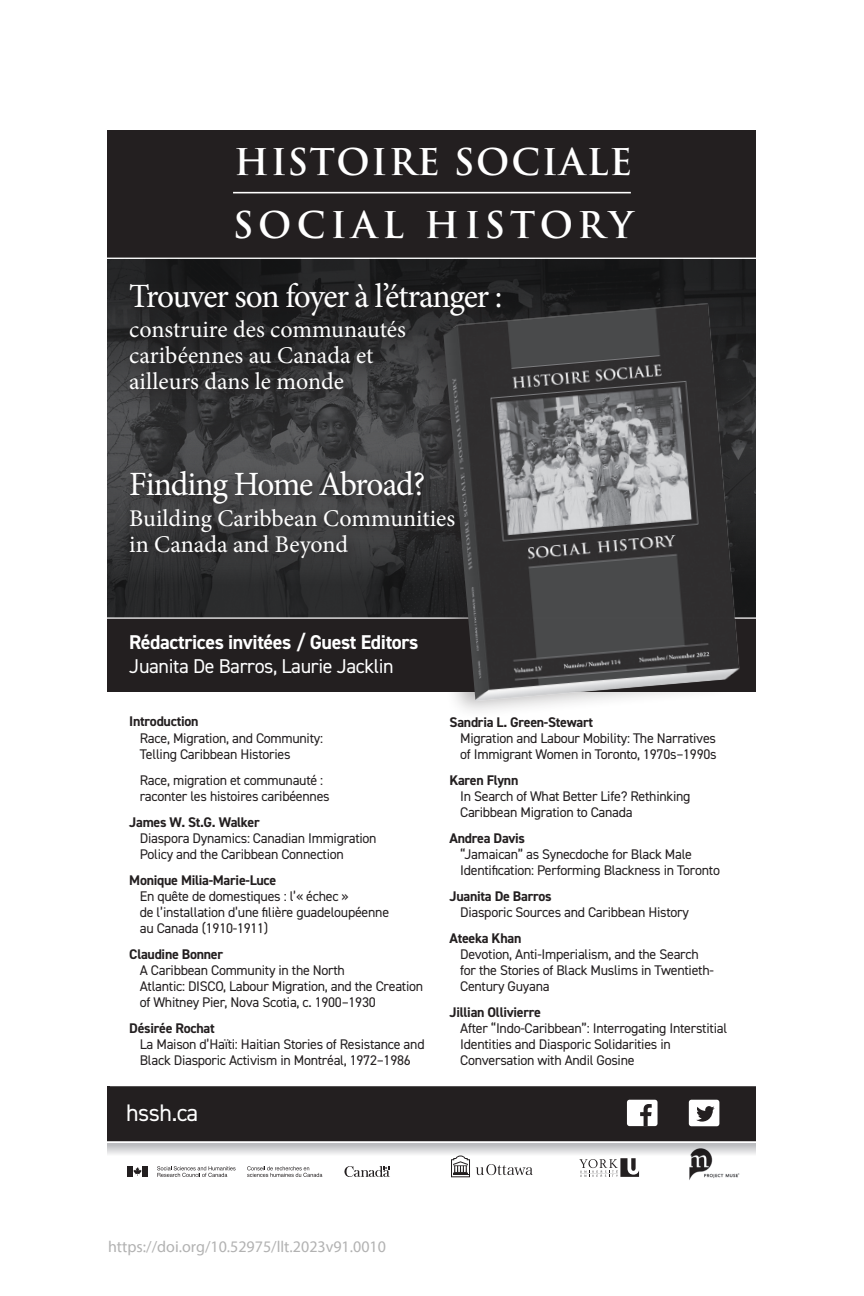
<style>
.page{position:relative;width:864px;height:1296px;background:#fff}
.page>*{position:absolute;margin:0;border:0;box-sizing:border-box;transform-origin:0 0}
.t1{font:600 36px/62.2px "Trajan Pro 3";letter-spacing:.055em;color:#fff}
.t2{font:34px "Minion Pro";letter-spacing:-.04em;color:#fff}
.t3{font:24px/26px "Minion Pro";color:#fff}
.t4{font:24px "DIN2014";letter-spacing:-.02em;color:#fff}
.t5{font:700 20px/24px "DIN2014";letter-spacing:-.02em;color:#fff}
.t6{font:16px "Myriad Pro";color:#b2b2b2}
.t7{font:14px/16px "DIN2014";letter-spacing:-.02em;color:#231f20}
.s1{font-weight:400}
.s2{font-weight:700}
</style>
<div class="page">
<svg style="left:107px;top:259px;width:649px;height:140px;background:#1e1e1f"></svg>
<svg style="left:107px;top:399px;width:649px;height:218px;background:#2c2c2e"></svg>
<div style="left:107px;top:1086px;width:649px;height:56px;background:#231f20"></div>
<hr style="left:107px;top:1141px;width:649px;height:2px;background:#fff">
<svg style="left:107px;top:1143px;width:649px;height:12px"></svg>
<div style="left:107px;top:618px;width:649px;height:74px;background:#231f20"></div>
<hr style="left:107px;top:617px;width:649px;height:2px;background:#fff">
<div style="left:627px;top:1100px;width:31px;height:26px;background:#fff;border-radius:3px"></div>
<svg style="left:640px;top:1104px;width:12px;height:22px"></svg>
<div style="left:689px;top:1100px;width:30px;height:26px;background:#fff;border-radius:3px"></div>
<svg style="left:696px;top:1106px;width:19px;height:16px"></svg>
<div style="left:415px;top:288px;width:330px;height:432px;background:#231f20;opacity:.35"></div>
<img style="left:441px;top:289px;width:306px;height:413px">
<div style="left:124px;top:276px;width:391px;height:295px;background:#231f20;opacity:.92"></div>
<div style="left:107px;top:131px;width:649px;height:127px;background:#231f20"></div>
<hr style="left:233px;top:192px;width:398px;height:1px;background:#fff">
<svg style="left:133px;top:1167px;width:9px;height:9px"></svg>
<div style="left:143px;top:1166px;width:5px;height:11px;background:#231f20"></div>
<div style="left:127px;top:1166px;width:5px;height:11px;background:#231f20"></div>
<svg style="left:157px;top:1166px;width:79px;height:11px"></svg>
<svg style="left:247px;top:1166px;width:75px;height:11px"></svg>
<svg style="left:344px;top:1166px;width:46px;height:11px"></svg>
<img style="left:690px;top:1148px;width:50px;height:31px">
<svg style="left:476px;top:1164px;width:57px;height:11px"></svg>
<svg style="left:451px;top:1155px;width:19px;height:22px"></svg>
<svg style="left:579px;top:1158px;width:60px;height:19px"></svg>
<p class="t1" style="left:233px;top:132px;width:401px">HISTOIRE SOCIALE<br>SOCIAL HISTORY</p>
<p class="t2" style="left:129px;top:273px;width:375px">Trouver son foyer à l’étranger :</p>
<p class="t3" style="left:129px;top:317px;width:278px">construire des communautés caribéennes au Canada et ailleurs dans le monde</p>
<p class="t2" style="left:129px;top:461px;width:298px">Finding Home Abroad?</p>
<p class="t3" style="left:129px;top:505px;width:328px">Building Caribbean Communities in Canada and Beyond</p>
<p class="t5" style="left:129px;top:630px;width:291px">Rédactrices invitées / Guest Editors<br><span class="s1">Juanita De Barros, Laurie Jacklin</span></p>
<p class="t7" style="left:140px;top:713px;width:185px;text-indent:-11px"><span class="s2">Introduction<br></span>Race, Migration, and Community:<br>Telling Caribbean Histories</p>
<p class="t7" style="left:140px;top:771px;width:191px">Race, migration et communauté : raconter les histoires caribéennes</p>
<p class="t7" style="left:140px;top:814px;width:238px;text-indent:-11px"><span class="s2">James W. St.G. Walker<br></span>Diaspora Dynamics: Canadian Immigration<br>Policy and the Caribbean Connection</p>
<p class="t7" style="left:140px;top:872px;width:251px;text-indent:-11px"><span class="s2">Monique Milia-Marie-Luce<br></span>En quête de domestiques : l’« échec »<br>de l’installation d’une filière guadeloupéenne au Canada (1910-1911)</p>
<p class="t7" style="left:140px;top:946px;width:285px;text-indent:-11px"><span class="s2">Claudine Bonner<br></span>A Caribbean Community in the North<br>Atlantic: DISCO, Labour Migration, and the Creation of Whitney Pier, Nova Scotia, c. 1900–1930</p>
<p class="t7" style="left:140px;top:1020px;width:286px;text-indent:-11px"><span class="s2">Désirée Rochat<br></span>La Maison d’Haïti: Haitian Stories of Resistance and<br>Black Diasporic Activism in Montréal, 1972–1986</p>
<p class="t4" style="left:126px;top:1097px;width:74px">hssh.ca</p>
<p class="t7" style="left:460px;top:713px;width:258px;text-indent:-11px"><span class="s2">Sandria L. Green-Stewart<br></span>Migration and Labour Mobility: The Narratives of Immigrant Women in Toronto, 1970s–1990s</p>
<p class="t7" style="left:460px;top:771px;width:232px;text-indent:-11px"><span class="s2">Karen Flynn<br></span>In Search of What Better Life? Rethinking<br>Caribbean Migration to Canada</p>
<p class="t7" style="left:460px;top:830px;width:261px;text-indent:-11px"><span class="s2">Andrea Davis<br></span>“Jamaican” as Synecdoche for Black Male<br>Identification: Performing Blackness in Toronto</p>
<p class="t7" style="left:460px;top:888px;width:230px;text-indent:-11px"><span class="s2">Juanita De Barros<br></span>Diasporic Sources and Caribbean History</p>
<p class="t7" style="left:460px;top:930px;width:255px;text-indent:-11px"><span class="s2">Ateeka Khan<br></span>Devotion, Anti-Imperialism, and the Search for the Stories of Black Muslims in Twentieth-<br>Century Guyana</p>
<p class="t7" style="left:460px;top:1004px;width:269px;text-indent:-11px"><span class="s2">Jillian Ollivierre<br></span>After “Indo-Caribbean”: Interrogating Interstitial Identities and Diasporic Solidarities in Conversation with Andil Gosine</p>
<p class="t6" style="left:108px;top:1237px;width:280px">https://doi.org/10.52975/llt.2023v91.0010</p>
</div>
